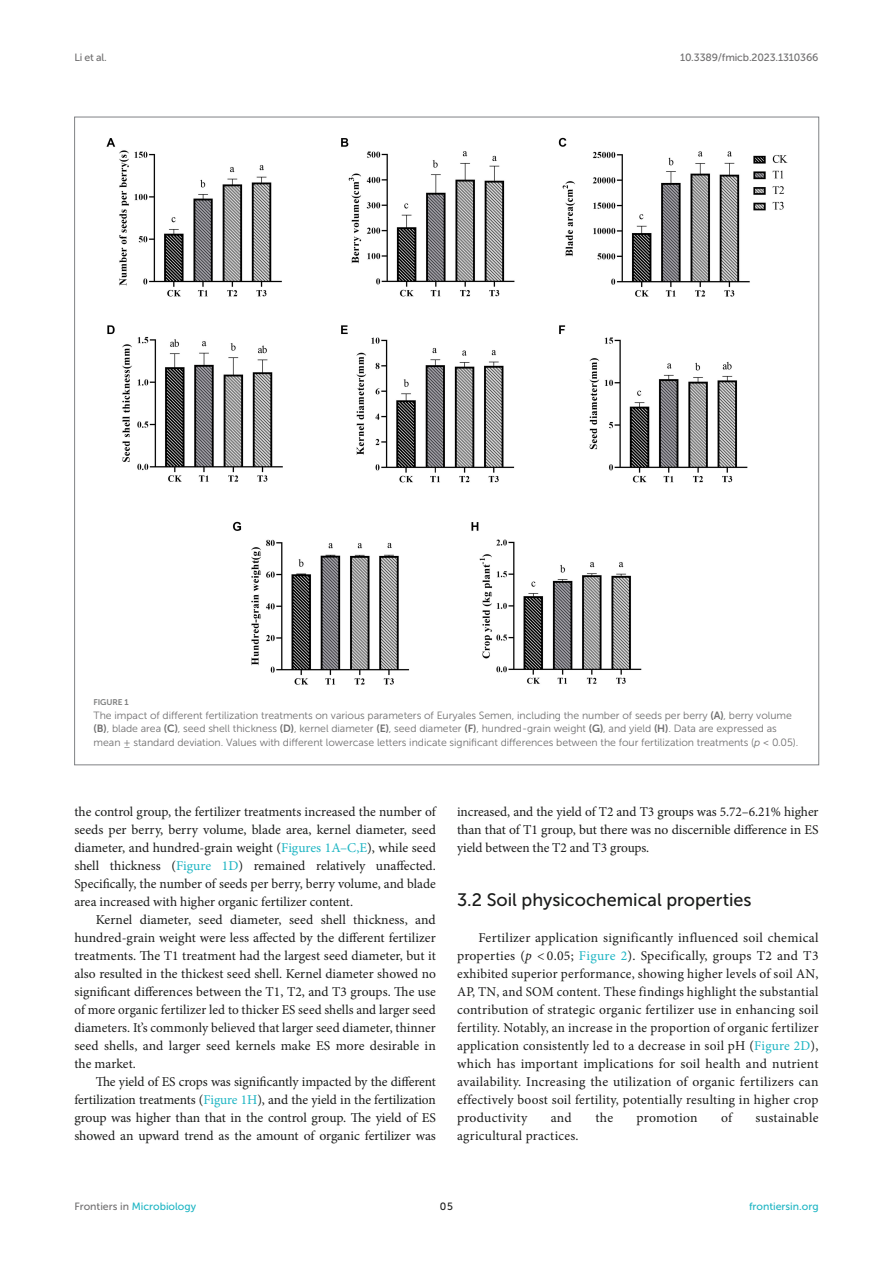
<style>
.page{position:relative;width:893px;height:1263px;background:#fff}
.page>*{position:absolute;margin:0;border:0;box-sizing:border-box;transform-origin:0 0}
.HEAD_2{font:18px "Museo Sans 500";color:#1b1c1b}
.TEXT_FLUSH{font:13.5px/18px "Minion Pro";letter-spacing:.01em;color:#1b1c1b;text-align:justify}
.TEXT{font:13.5px/18px "Minion Pro";letter-spacing:-.005em;color:#1b1c1b;text-align:justify}
.FIG_LEG{font:10.5px/13.5px "Museo Sans 300";letter-spacing:-.005em;color:#706f70}
.t1{font:10.5px "Museo Sans 500";color:#1db5c3}
.t2{font:10.5px "Museo Sans 500";letter-spacing:-.015em;color:#706f70}
.t3{font:10.5px "Museo Sans 500";color:#1b1c1b}
.FIG_HD{font:8.25px "Museo Sans 700";letter-spacing:-.01em;color:#7e7f7f}
.s1{font-family:"Museo Sans 700"}
.s2{font-style:italic}
.s3{color:#1db5c3}
.s4{color:#706f70}
</style>
<div class="page">
<img style="left:106px;top:137px;width:682px;height:548px">
<p class="t2" style="left:74px;top:51px;width:34px">Li et al.</p>
<p class="t2" style="left:680px;top:51px;width:140px">10.3389/fmicb.2023.1310366</p>
<p class="FIG_HD" style="left:94px;top:698px;width:37px">FIGURE 1</p>
<p class="FIG_LEG" style="left:94px;top:709px;width:706px">The impact of different fertilization treatments on various parameters of Euryales Semen, including the number of seeds per berry <span class="s1">(A)</span>, berry volume <span class="s1">(B)</span>, blade area <span class="s1">(C)</span>, seed shell thickness <span class="s1">(D)</span>, kernel diameter <span class="s1">(E)</span>, seed diameter <span class="s1">(F)</span>, hundred-grain weight <span class="s1">(G)</span>, and yield <span class="s1">(H)</span>. Data are expressed as mean ± standard deviation. Values with different lowercase letters indicate significant differences between the four fertilization treatments (<span class="s2">p</span> &lt; 0.05).</p>
<p class="TEXT_FLUSH" style="left:74px;top:803px;width:363px">the control group, the fertilizer treatments increased the number of seeds per berry, berry volume, blade area, kernel diameter, seed diameter, and hundred-grain weight (<span class="s3">Figures 1A–C,E</span>), while seed shell thickness (<span class="s3">Figure 1D</span>) remained relatively unaffected.<br>Specifically, the number of seeds per berry, berry volume, and blade area increased with higher organic fertilizer content.</p>
<p class="TEXT" style="left:74px;top:911px;width:363px;text-indent:21px">Kernel diameter, seed diameter, seed shell thickness, and hundred-grain weight were less affected by the different fertilizer treatments. The T1 treatment had the largest seed diameter, but it also resulted in the thickest seed shell. Kernel diameter showed no significant differences between the T1, T2, and T3 groups. The use of more organic fertilizer led to thicker ES seed shells and larger seed diameters. It’s commonly believed that larger seed diameter, thinner seed shells, and larger seed kernels make ES more desirable in the market.</p>
<p class="TEXT" style="left:74px;top:1073px;width:363px;text-indent:21px">The yield of ES crops was significantly impacted by the different fertilization treatments (<span class="s3">Figure 1H</span>), and the yield in the fertilization group was higher than that in the control group. The yield of ES showed an upward trend as the amount of organic fertilizer was</p>
<p class="TEXT" style="left:457px;top:803px;width:363px">increased, and the yield of T2 and T3 groups was 5.72–6.21% higher than that of T1 group, but there was no discernible difference in ES yield between the T2 and T3 groups.</p>
<p class="HEAD_2" style="left:457px;top:890px;width:296px">3.2 Soil physicochemical properties</p>
<p class="TEXT_FLUSH" style="left:457px;top:929px;width:363px;text-indent:21px">Fertilizer application significantly influenced soil chemical properties (<span class="s2">p</span> &lt; 0.05; <span class="s3">Figure 2</span>). Specifically, groups T2 and T3 exhibited superior performance, showing higher levels of soil AN, AP, TN, and SOM content. These findings highlight the substantial contribution of strategic organic fertilizer use in enhancing soil fertility. Notably, an increase in the proportion of organic fertilizer application consistently led to a decrease in soil pH (<span class="s3">Figure 2D</span>), which has important implications for soil health and nutrient availability. Increasing the utilization of organic fertilizers can effectively boost soil fertility, potentially resulting in higher crop productivity</p>
<p class="TEXT_FLUSH" style="left:551px;top:1109px;width:23px">and</p>
<p class="TEXT_FLUSH" style="left:595px;top:1109px;width:19px">the</p>
<p class="TEXT_FLUSH" style="left:637px;top:1109px;width:62px">promotion</p>
<p class="TEXT_FLUSH" style="left:721px;top:1109px;width:13px">of</p>
<p class="TEXT_FLUSH" style="left:756px;top:1109px;width:64px">sustainable</p>
<p class="TEXT_FLUSH" style="left:457px;top:1127px;width:123px">agricultural practices.</p>
<p class="t1" style="left:74px;top:1200px;width:123px"><span class="s4">Frontiers in</span> Microbiology</p>
<p class="t3" style="left:440px;top:1200px;width:14px">05</p>
<p class="t1" style="left:749px;top:1200px;width:71px">frontiersin.org</p>
</div>
